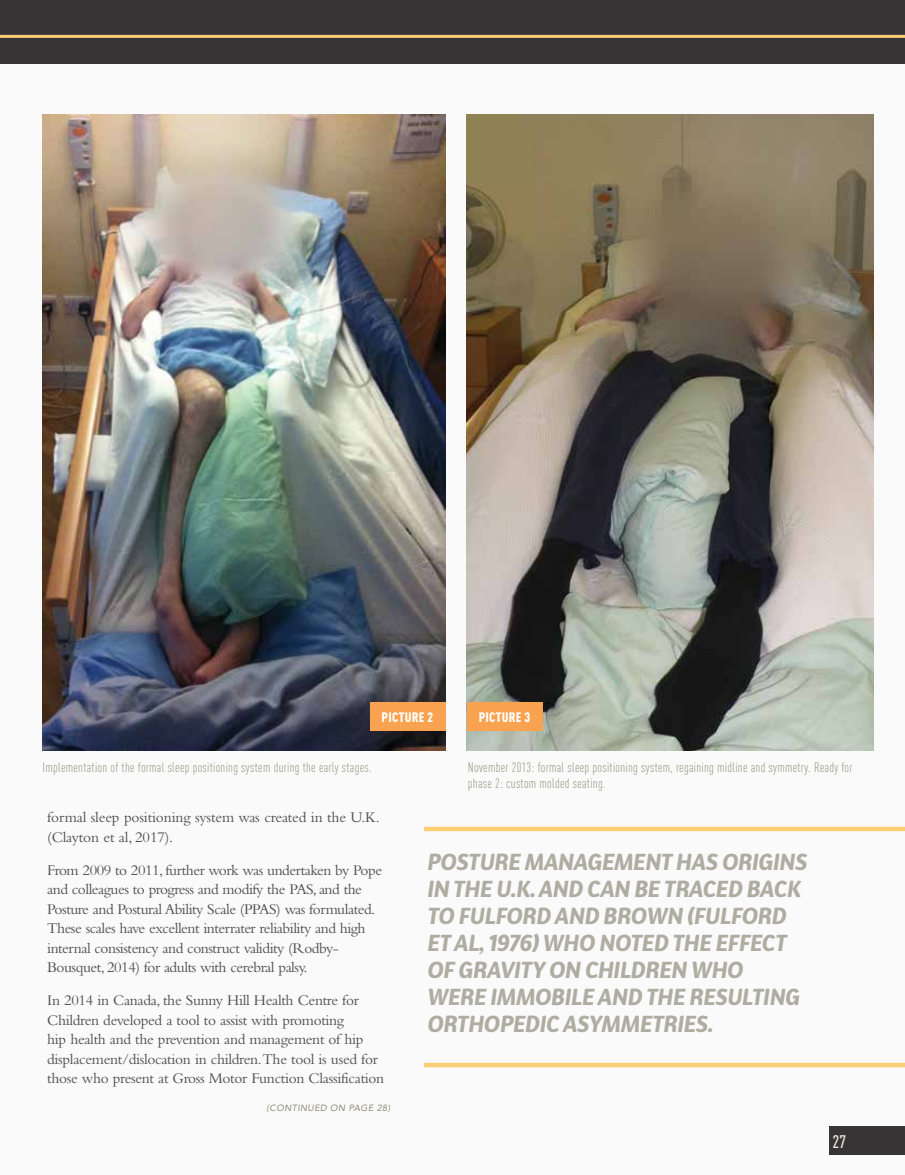
<style>
.page{position:relative;width:905px;height:1175px;background:#fff}
.page>*{position:absolute;margin:0;border:0;box-sizing:border-box;transform-origin:0 0}
.t1{font:italic 700 22.5px/27px "Bw Surco DEMO";letter-spacing:-.01em;color:#adada1}
.t2{font:500 18px "DIN Cond";color:#e7e7e0}
.t3{font:15.3px/19.5px "Bembo";letter-spacing:-.03em;color:#504d4d}
.t4{font:15.3px/19.5px "Bembo";letter-spacing:-.01em;color:#504d4d}
.t5{font:300 13.5px/16.2px "DIN Cond";letter-spacing:.02em;color:#898975}
.t6{font:900 13.5px "DIN Cond";letter-spacing:.02em;color:#fff}
.t7{font:italic 9px "Avenir LT Std";letter-spacing:.05em;color:#898975}
</style>
<div class="page">
<div style="left:0;top:0;width:904px;height:1174px;background:#363434"></div>
<div style="left:0;top:64px;width:904px;height:1110px;background:#fff"></div>
<hr style="left:0;top:35px;width:904px;height:3px;background:#fbcd75">
<img style="left:43px;top:115px;width:402px;height:635px">
<img style="left:467px;top:115px;width:406px;height:635px">
<div style="left:370px;top:702px;width:75px;height:29px;background:#f9a350"></div>
<div style="left:467px;top:702px;width:75px;height:29px;background:#f9a350"></div>
<div style="left:424px;top:826px;width:480px;height:5px;background:#fbcd75"></div>
<div style="left:424px;top:1062px;width:480px;height:5px;background:#fbcd75"></div>
<div style="left:829px;top:1126px;width:75px;height:28px;background:#363434"></div>
<p class="t6" style="left:381px;top:709px;width:53px">PICTURE 2</p>
<p class="t6" style="left:478px;top:709px;width:53px">PICTURE 3</p>
<p class="t5" style="left:43px;top:759px;width:330px">Implementation of the formal sleep positioning system during the early stages.</p>
<p class="t5" style="left:468px;top:759px;width:386px">November 2013: formal sleep positioning system, regaining midline and symmetry. Ready for phase 2: custom molded seating.</p>
<p class="t4" style="left:47px;top:807px;width:334px">formal sleep positioning system was created in the U.K. (Clayton et al, 2017).</p>
<p class="t3" style="left:47px;top:859px;width:336px">From 2009 to 2011, further work was undertaken by Pope and colleagues to progress and modify the PAS, and the Posture and Postural Ability Scale (PPAS) was formulated.<br>These scales have excellent interrater reliability and high internal consistency and construct validity (Rodby-Bousquet, 2014) for adults with cerebral palsy.</p>
<p class="t3" style="left:47px;top:990px;width:338px">In 2014 in Canada, the Sunny Hill Health Centre for Children developed a tool to assist with promoting<br>hip health and the prevention and management of hip displacement/dislocation in children.The tool is used for those who present at Gross Motor Function Classification</p>
<p class="t7" style="left:266px;top:1103px;width:125px">(CONTINUED ON PAGE 28)</p>
<h1 class="t1" style="left:427px;top:847px;width:381px">POSTURE MANAGEMENT HAS ORIGINS<br>IN THE U.K. AND CAN BE TRACED BACK<br>TO FULFORD AND BROWN (FULFORD<br>ET AL, 1976) WHO NOTED THE EFFECT<br>OF GRAVITY ON CHILDREN WHO<br>WERE IMMOBILE AND THE RESULTING<br>ORTHOPEDIC ASYMMETRIES.</h1>
<p class="t2" style="left:832px;top:1130px;width:15px">27</p>
</div>
